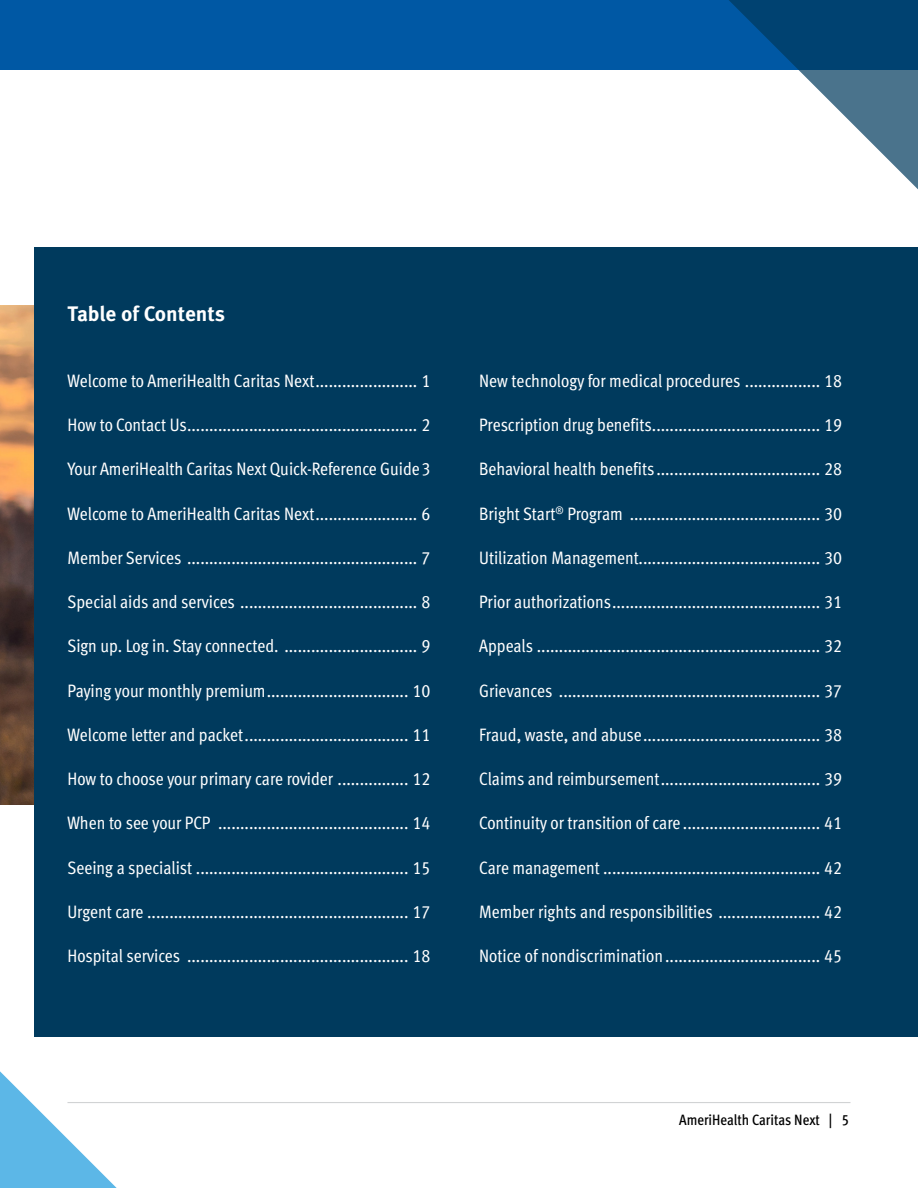
<style>
.page{position:relative;width:918px;height:1188px;background:#fff}
.page>*{position:absolute;margin:0;border:0;box-sizing:border-box;transform-origin:0 0}
.Topic_Header{font:700 21px "Meta Pro";letter-spacing:-.005em;color:#fff}
.TOC_Text_level_1{font:condensed 18px "Meta Pro";color:#fff}
.t1{font:500 condensed 15px "Meta Pro";color:#000}
</style>
<div class="page">
<hr style="left:68px;top:1102px;width:782px;height:1px;background:#d1d3d4">
<div style="left:0;top:0;width:918px;height:70px;background:#0058a4"></div>
<svg style="left:0;top:1071px;width:117px;height:117px"></svg>
<svg style="left:729px;top:0;width:189px;height:190px"></svg>
<img style="left:0;top:306px;width:35px;height:499px">
<div style="left:35px;top:247px;width:883px;height:790px;background:#003a5d"></div>
<h1 class="Topic_Header" style="left:68px;top:298px;width:159px">Table of Contents</h1>
<p class="TOC_Text_level_1" style="left:68px;top:367px;width:364px">Welcome to AmeriHealth Caritas Next....................... 1</p>
<p class="TOC_Text_level_1" style="left:68px;top:411px;width:364px">How to Contact Us.................................................... 2</p>
<p class="TOC_Text_level_1" style="left:68px;top:456px;width:364px">Your AmeriHealth Caritas Next Quick-Reference Guide3</p>
<p class="TOC_Text_level_1" style="left:68px;top:500px;width:364px">Welcome to AmeriHealth Caritas Next....................... 6</p>
<p class="TOC_Text_level_1" style="left:68px;top:544px;width:364px">Member Services .................................................... 7</p>
<p class="TOC_Text_level_1" style="left:68px;top:588px;width:364px">Special aids and services ........................................ 8</p>
<p class="TOC_Text_level_1" style="left:68px;top:633px;width:364px">Sign up. Log in. Stay connected. .............................. 9</p>
<p class="TOC_Text_level_1" style="left:68px;top:677px;width:364px">Paying your monthly premium................................ 10</p>
<p class="TOC_Text_level_1" style="left:68px;top:721px;width:364px">Welcome letter and packet..................................... 11</p>
<p class="TOC_Text_level_1" style="left:68px;top:765px;width:364px">How to choose your primary care rovider ................ 12</p>
<p class="TOC_Text_level_1" style="left:68px;top:810px;width:364px">When to see your PCP ........................................... 14</p>
<p class="TOC_Text_level_1" style="left:68px;top:854px;width:364px">Seeing a specialist ................................................ 15</p>
<p class="TOC_Text_level_1" style="left:68px;top:898px;width:364px">Urgent care ........................................................... 17</p>
<p class="TOC_Text_level_1" style="left:68px;top:942px;width:364px">Hospital services .................................................. 18</p>
<p class="TOC_Text_level_1" style="left:479px;top:367px;width:364px">New technology for medical procedures ................. 18</p>
<p class="TOC_Text_level_1" style="left:479px;top:411px;width:364px">Prescription drug benefits...................................... 19</p>
<p class="TOC_Text_level_1" style="left:479px;top:456px;width:364px">Behavioral health benefits..................................... 28</p>
<p class="TOC_Text_level_1" style="left:479px;top:500px;width:364px">Bright Start<sup>®</sup> Program ........................................... 30</p>
<p class="TOC_Text_level_1" style="left:479px;top:544px;width:364px">Utilization Management......................................... 30</p>
<p class="TOC_Text_level_1" style="left:479px;top:588px;width:364px">Prior authorizations............................................... 31</p>
<p class="TOC_Text_level_1" style="left:479px;top:633px;width:364px">Appeals ................................................................ 32</p>
<p class="TOC_Text_level_1" style="left:479px;top:677px;width:364px">Grievances ........................................................... 37</p>
<p class="TOC_Text_level_1" style="left:479px;top:721px;width:364px">Fraud, waste, and abuse........................................ 38</p>
<p class="TOC_Text_level_1" style="left:479px;top:765px;width:364px">Claims and reimbursement.................................... 39</p>
<p class="TOC_Text_level_1" style="left:479px;top:810px;width:364px">Continuity or transition of care ............................... 41</p>
<p class="TOC_Text_level_1" style="left:479px;top:854px;width:364px">Care management ................................................. 42</p>
<p class="TOC_Text_level_1" style="left:479px;top:898px;width:364px">Member rights and responsibilities ....................... 42</p>
<p class="TOC_Text_level_1" style="left:479px;top:942px;width:364px">Notice of nondiscrimination................................... 45</p>
<p class="t1" style="left:679px;top:1109px;width:171px">AmeriHealth Caritas Next | 5</p>
</div>
